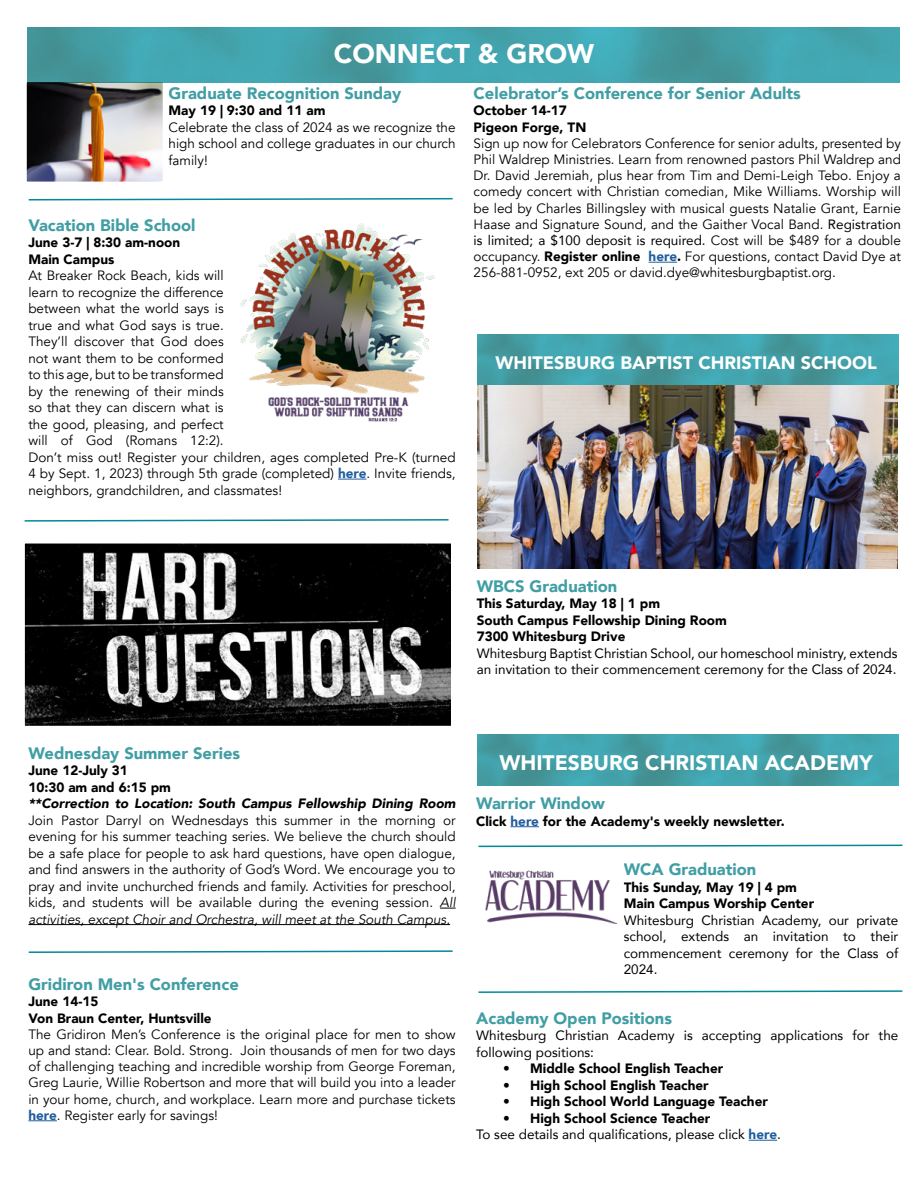
<style>
.page{position:relative;width:918px;height:1188px;background:#fff}
.page>*{position:absolute;margin:0;border:0;box-sizing:border-box;transform-origin:0 0}
.t1{font:900 27px "Avenir";color:#fff}
.t2{font:900 21px "Avenir";color:#fff}
.t3{font:900 18px "Avenir";color:#fff}
.t4{font:900 16.5px "Avenir";color:#419ea4}
.t5{font:13.5px/16.5px "Avenir";color:#000;text-align:justify}
.t6{font:900 13.5px/16.5px "Avenir";color:#000}
.t7{font:13.5px/16.5px "Avenir";color:#000}
.t8{font:italic 900 13.5px "Avenir";color:#000}
.s1{font-weight:900;color:#215e9e}
.s2{font-style:inherit}
.s3{font-weight:900}
.s4{font-style:italic}
.s5{color:#215e9e}
</style>
<div class="page">
<svg style="left:338px;top:479px;width:29px;height:1px"></svg>
<svg style="left:440px;top:908px;width:16px;height:1px"></svg>
<hr style="left:28px;top:924px;width:422px;height:1px;background:#000">
<svg style="left:28px;top:1120px;width:29px;height:1px"></svg>
<svg style="left:649px;top:262px;width:28px;height:1px"></svg>
<img style="left:28px;top:83px;width:134px;height:97px">
<div style="left:21px;top:76px;width:148px;height:111px;border:6px solid #fff"></div>
<img style="left:27px;top:27px;width:872px;height:55px">
<svg style="left:28px;top:197px;width:425px;height:4px"></svg>
<svg style="left:28px;top:950px;width:425px;height:3px"></svg>
<svg style="left:24px;top:519px;width:425px;height:3px"></svg>
<img style="left:240px;top:224px;width:195px;height:197px">
<img style="left:26px;top:544px;width:424px;height:181px">
<img style="left:477px;top:335px;width:421px;height:233px">
<img style="left:477px;top:734px;width:421px;height:51px">
<svg style="left:511px;top:826px;width:28px;height:1px"></svg>
<svg style="left:749px;top:1140px;width:28px;height:1px"></svg>
<img style="left:485px;top:870px;width:131px;height:54px">
<svg style="left:478px;top:844px;width:425px;height:4px"></svg>
<svg style="left:478px;top:990px;width:425px;height:3px"></svg>
<h1 class="t1" style="left:334px;top:31px;width:262px">CONNECT &amp; GROW</h1>
<p class="t4" style="left:169px;top:79px;width:234px">Graduate Recognition Sunday</p>
<p class="t6" style="left:169px;top:102px;width:158px">May 19 | 9:30 and 11 am</p>
<p class="t5" style="left:169px;top:119px;width:289px">Celebrate the class of 2024 as we recognize the high school and college graduates in our church family!</p>
<p class="t4" style="left:28px;top:211px;width:169px">Vacation Bible School</p>
<p class="t6" style="left:28px;top:234px;width:153px">June 3-7 | 8:30 am-noon<br>Main Campus</p>
<p class="t5" style="left:28px;top:267px;width:429px;text-align:left">At Breaker Rock Beach, kids will<br>learn to recognize the difference<br>between what the world says is<br>true and what God says is true.<br>They’ll discover that God does<br>not want them to be conformed<br>to this age, but to be transformed<br>by the renewing of their minds<br>so that they can discern what is<br>the good, pleasing, and perfect<br>will of God (Romans 12:2).<br>Don’t miss out! Register your children, ages completed Pre-K (turned 4 by Sept. 1, 2023) through 5th grade (completed) <span class="s1">here</span>. Invite friends, neighbors, grandchildren, and classmates!</p>
<p class="t4" style="left:474px;top:79px;width:329px">Celebrator’s Conference for Senior Adults</p>
<p class="t6" style="left:474px;top:102px;width:114px">October 14-17<br>Pigeon Forge, TN</p>
<p class="t5" style="left:474px;top:135px;width:429px">Sign up now for Celebrators Conference for senior adults, presented by Phil Waldrep Ministries. Learn from renowned pastors Phil Waldrep and Dr. David Jeremiah, plus hear from Tim and Demi-Leigh Tebo. Enjoy a comedy concert with Christian comedian, Mike Williams. Worship will be led by Charles Billingsley with musical guests Natalie Grant, Earnie Haase and Signature Sound, and the Gaither Vocal Band. <span class="s2">Registration is limited; a $100 deposit is required.</span> Cost will be $489 for a double occupancy. <span class="s3">Register online</span> <span class="s1">here</span><span class="s3">.</span> For questions, contact David Dye at 256-881-0952, ext 205 or david.dye@whitesburgbaptist.org.</p>
<h3 class="t3" style="left:496px;top:348px;width:383px">WHITESBURG BAPTIST CHRISTIAN SCHOOL</h3>
<p class="t4" style="left:477px;top:572px;width:142px">WBCS Graduation</p>
<p class="t6" style="left:477px;top:595px;width:252px">This Saturday, May 18 | 1 pm<br>South Campus Fellowship Dining Room<br>7300 Whitesburg Drive</p>
<p class="t7" style="left:477px;top:644px;width:422px">Whitesburg Baptist Christian School, our homeschool ministry, extends an invitation to their commencement ceremony for the Class of 2024.</p>
<p class="t4" style="left:28px;top:739px;width:213px">Wednesday Summer Series</p>
<p class="t6" style="left:28px;top:762px;width:144px">June 12-July 31<br>10:30 am and 6:15 pm</p>
<p class="t8" style="left:28px;top:792px;width:429px">**Correction to Location: South Campus Fellowship Dining Room</p>
<p class="t5" style="left:28px;top:812px;width:429px">Join Pastor Darryl on Wednesdays this summer in the morning or evening for his summer teaching series. We believe the church should be a safe place for people to ask hard questions, have open dialogue, and find answers in the authority of God’s Word. We encourage you to pray and invite unchurched friends and family. Activities for preschool, kids, and students will be available during the evening session. <span class="s4">All activities, except Choir and Orchestra, will meet at the South Campus.</span></p>
<p class="t4" style="left:28px;top:970px;width:212px">Gridiron Men's Conference</p>
<p class="t6" style="left:28px;top:993px;width:185px">June 14-15<br>Von Braun Center, Huntsville</p>
<p class="t5" style="left:28px;top:1026px;width:429px">The Gridiron Men’s Conference is the original place for men to show up and stand: Clear. Bold. Strong. Join thousands of men for two days of challenging teaching and incredible worship from George Foreman, Greg Laurie, Willie Robertson and more that will build you into a leader in your home, church, and workplace. Learn more and purchase tickets <span class="s1">here</span>. Register early for savings!</p>
<h2 class="t2" style="left:499px;top:745px;width:375px">WHITESBURG CHRISTIAN ACADEMY</h2>
<p class="t4" style="left:476px;top:789px;width:130px">Warrior Window</p>
<p class="t6" style="left:476px;top:812px;width:310px">Click <span class="s5">here</span> for the Academy's weekly newsletter.</p>
<p class="t4" style="left:624px;top:855px;width:134px">WCA Graduation</p>
<p class="t6" style="left:624px;top:878px;width:192px">This Sunday, May 19 | 4 pm<br>Main Campus Worship Center</p>
<p class="t7" style="left:624px;top:911px;width:276px;text-align:justify">Whitesburg Christian Academy, our private school, extends an invitation to their commencement ceremony for the Class of 2024.</p>
<p class="t4" style="left:476px;top:1004px;width:197px">Academy Open Positions</p>
<p class="t7" style="left:476px;top:1027px;width:424px">Whitesburg Christian Academy is accepting applications for the following positions:</p>
<p class="t6" style="left:503px;top:1060px;width:222px">• Middle School English Teacher</p>
<p class="t6" style="left:503px;top:1076px;width:207px">• High School English Teacher</p>
<p class="t6" style="left:503px;top:1093px;width:266px">• High School World Language Teacher</p>
<p class="t7" style="left:476px;top:1109px;width:306px;text-indent:27px"><span class="s3">• High School Science Teacher<br></span>To see details and qualifications, please click <span class="s1">here</span>.</p>
</div>
